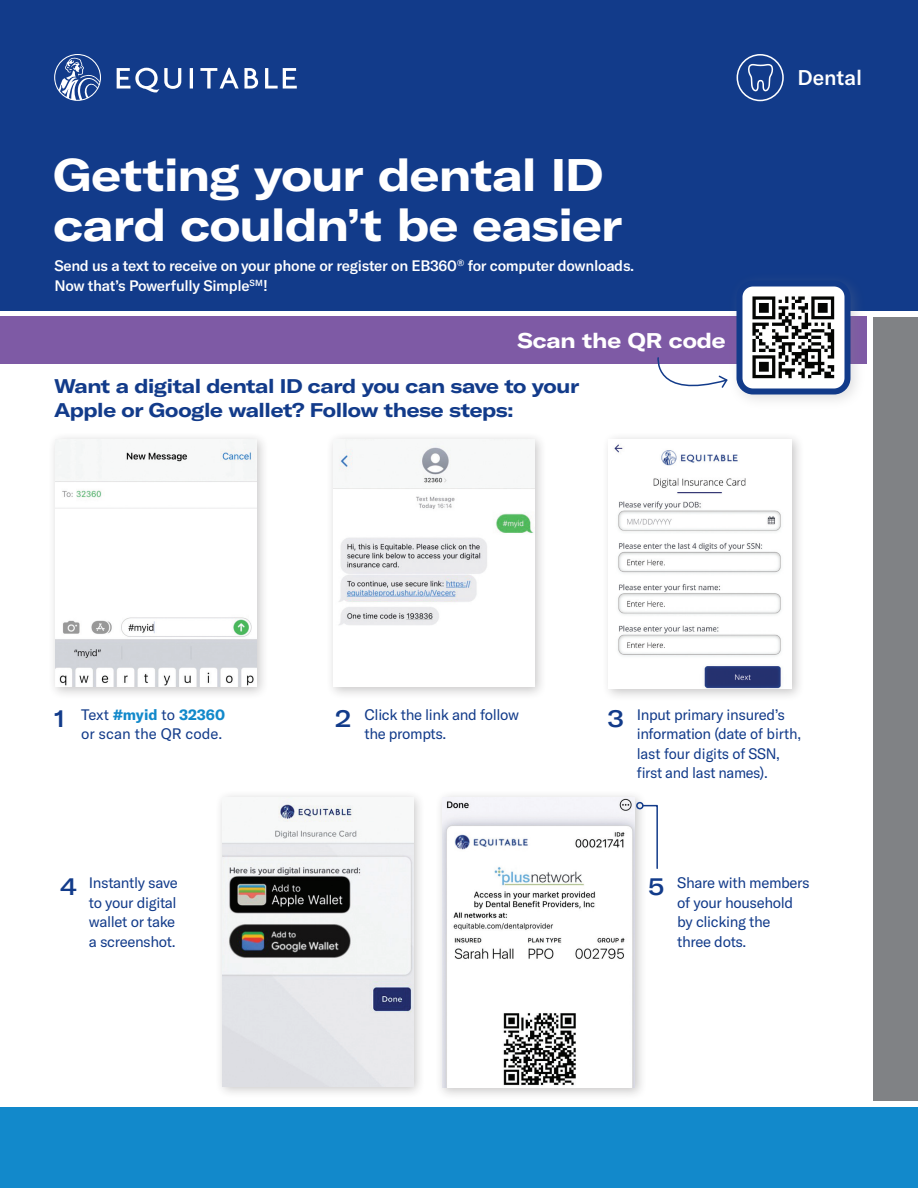
<style>
.page{position:relative;width:918px;height:1188px;background:#fff}
.page>*{position:absolute;margin:0;border:0;box-sizing:border-box;transform-origin:0 0}
.A_Head{font:700 expanded 45px/49.5px "GT America";letter-spacing:-.015em;color:#fff}
.Body_Copy{font:500 expanded 24px "GT America";color:#123b8a}
.C_Head{font:700 expanded 21px "GT America";letter-spacing:-.005em;color:#fff}
.Identifier{font:500 21px "GT America";color:#fff}
.Body_Copy_Bullets{font:700 expanded 19.5px/24px "GT America";letter-spacing:-.02em;color:#123b8a}
.Body_Copy_Bullets-2{font:15px/19.5px "GT America";letter-spacing:-.025em;color:#123b8a}
.Body_Copy_Bullets-3{font:500 15px/19.5px "GT America";letter-spacing:-.02em;color:#fff}
.Body_Copy_Bullets-4{font:15px/19.5px "GT America";color:#123b8a}
.s1{font-weight:700;color:#1289cb}
</style>
<div class="page">
<div style="left:0;top:0;width:918px;height:310px;background:#123b8a"></div>
<div style="left:0;top:1107px;width:918px;height:81px;background:#1289cb"></div>
<div style="left:0;top:317px;width:867px;height:47px;background:#7e5aa5"></div>
<div style="left:873px;top:317px;width:45px;height:784px;background:#808285"></div>
<svg style="left:657px;top:357px;width:71px;height:31px"></svg>
<div style="left:728px;top:272px;width:137px;height:137px;background:#808285;opacity:.25"></div>
<img style="left:740px;top:284px;width:108px;height:108px">
<div style="left:736px;top:280px;width:114px;height:114px;border:6px solid #123b8a;border-radius:14px"></div>
<svg style="left:54px;top:54px;width:243px;height:47px"></svg>
<div style="left:48px;top:432px;width:221px;height:268px;background:#231f20;opacity:.25"></div>
<img style="left:55px;top:439px;width:201px;height:248px">
<div style="left:215px;top:790px;width:211px;height:309px;background:#231f20;opacity:.25"></div>
<img style="left:222px;top:798px;width:191px;height:288px">
<div style="left:326px;top:432px;width:221px;height:268px;background:#231f20;opacity:.25"></div>
<img style="left:333px;top:439px;width:201px;height:248px">
<div style="left:435px;top:790px;width:212px;height:311px;background:#231f20;opacity:.25"></div>
<img style="left:442px;top:797px;width:193px;height:291px">
<div style="left:601px;top:432px;width:204px;height:269px;background:#231f20;opacity:.25"></div>
<img style="left:609px;top:439px;width:183px;height:249px">
<svg style="left:641px;top:804px;width:17px;height:66px"></svg>
<div style="left:636px;top:802px;width:8px;height:7px;border:2px solid #123b8a;border-radius:50%"></div>
<svg style="left:737px;top:54px;width:47px;height:47px"></svg>
<p class="A_Head" style="left:54px;top:150px;width:570px">Getting your dental ID card couldn’t be easier</p>
<p class="Body_Copy_Bullets-3" style="left:54px;top:256px;width:581px">Send us a text to receive on your phone or register on EB360<sup>®</sup> for computer downloads.<br>Now that’s Powerfully Simple<sup>SM</sup>!</p>
<p class="C_Head" style="left:517px;top:327px;width:210px">Scan the QR code</p>
<p class="Body_Copy_Bullets" style="left:54px;top:374px;width:527px">Want a digital dental ID card you can save to your<br>Apple or Google wallet? Follow these steps:</p>
<p class="Identifier" style="left:797px;top:65px;width:66px">Dental</p>
<p class="Body_Copy" style="left:54px;top:704px;width:12px">1</p>
<p class="Body_Copy_Bullets-4" style="left:81px;top:705px;width:146px">Text <span class="s1">#myid</span> to <span class="s1">32360 </span>or scan the QR code.</p>
<p class="Body_Copy" style="left:335px;top:704px;width:18px">2</p>
<p class="Body_Copy_Bullets-2" style="left:364px;top:705px;width:156px">Click the link and follow the prompts.</p>
<p class="Body_Copy" style="left:608px;top:704px;width:18px">3</p>
<p class="Body_Copy_Bullets-2" style="left:637px;top:705px;width:150px">Input primary insured’s</p>
<p class="Body_Copy_Bullets-2" style="left:637px;top:724px;width:166px">information (date of birth, last four digits of SSN, first and last names).</p>
<p class="Body_Copy" style="left:60px;top:872px;width:18px">4</p>
<p class="Body_Copy_Bullets-2" style="left:89px;top:873px;width:90px">Instantly save to your digital</p>
<p class="Body_Copy_Bullets-2" style="left:89px;top:912px;width:88px">wallet or take a screenshot.</p>
<p class="Body_Copy" style="left:648px;top:872px;width:18px">5</p>
<p class="Body_Copy_Bullets-2" style="left:677px;top:873px;width:134px">Share with members of your household by clicking the<br>three dots.</p>
</div>
